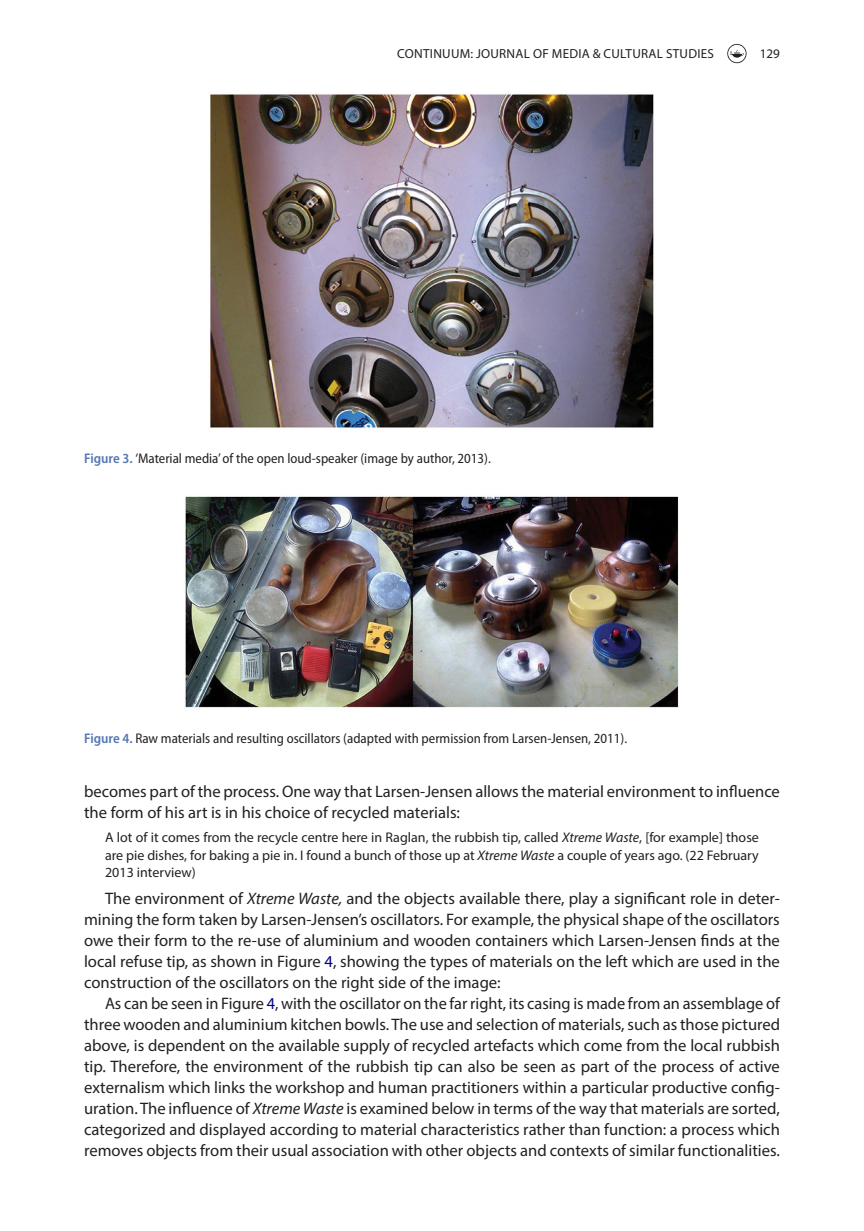
<style>
.page{position:relative;width:864px;height:1231px;background:#fff}
.page>*{position:absolute;margin:0;border:0;box-sizing:border-box;transform-origin:0 0}
.t1{font:16.62px/21px "Myriad Pro";color:#231f20;text-align:justify}
.t2{font:14px/17.5px "Myriad Pro";color:#231f20;text-align:justify}
.t3{font:semi-condensed 14px "Myriad Pro";color:#231f20}
.t4{font:13.12px "Myriad Pro";letter-spacing:.02em;color:#231f20}
.s1{font-weight:600;color:#5477b3}
.s2{font-style:italic}
.s3{color:#000080}
</style>
<div class="page">
<svg style="left:727px;top:44px;width:19px;height:19px"></svg>
<img style="left:210px;top:94px;width:444px;height:334px">
<img style="left:185px;top:496px;width:494px;height:212px">
<p class="t4" style="left:397px;top:45px;width:318px">CONTINUUM: JOURNAL OF MEDIA &amp; CULTURAL STUDIES</p>
<p class="t4" style="left:759px;top:45px;width:22px">129</p>
<p class="t3" style="left:84px;top:451px;width:408px"><span class="s1">Figure 3.</span> ‘Material media’ of the open loud-speaker (image by author, 2013).</p>
<p class="t3" style="left:84px;top:730px;width:544px"><span class="s1">Figure 4.</span> Raw materials and resulting oscillators (adapted with permission from Larsen-Jensen, 2011).</p>
<p class="t1" style="left:84px;top:780px;width:697px">becomes part of the process. One way that Larsen-Jensen allows the material environment to influence the form of his art is in his choice of recycled materials:</p>
<p class="t2" style="left:105px;top:828px;width:655px">A lot of it comes from the recycle centre here in Raglan, the rubbish tip, called <span class="s2">Xtreme Waste</span>, [for example] those are pie dishes, for baking a pie in. I found a bunch of those up at <span class="s2">Xtreme Waste</span> a couple of years ago. (22 February 2013 interview)</p>
<p class="t1" style="left:84px;top:887px;width:697px;text-indent:21px">The environment of <span class="s2">Xtreme Waste,</span> and the objects available there, play a significant role in deter&shy;mining the form taken by Larsen-Jensen’s oscillators. For example, the physical shape of the oscillators owe their form to the re-use of aluminium and wooden containers which Larsen-Jensen finds at the local refuse tip, as shown in Figure <span class="s3">4</span>, showing the types of materials on the left which are used in the construction of the oscillators on the right side of the image:</p>
<p class="t1" style="left:84px;top:992px;width:697px;text-indent:21px">As can be seen in Figure <span class="s3">4</span>, with the oscillator on the far right, its casing is made from an assemblage of three wooden and aluminium kitchen bowls. The use and selection of materials, such as those pictured above, is dependent on the available supply of recycled artefacts which come from the local rubbish tip. Therefore, the environment of the rubbish tip can also be seen as part of the process of active externalism which links the workshop and human practitioners within a particular productive config&shy;uration. The influence of <span class="s2">Xtreme Waste</span> is examined below in terms of the way that materials are sorted, categorized and displayed according to material characteristics rather than function: a process which removes objects from their usual association with other objects and contexts of similar functionalities.</p>
</div>
